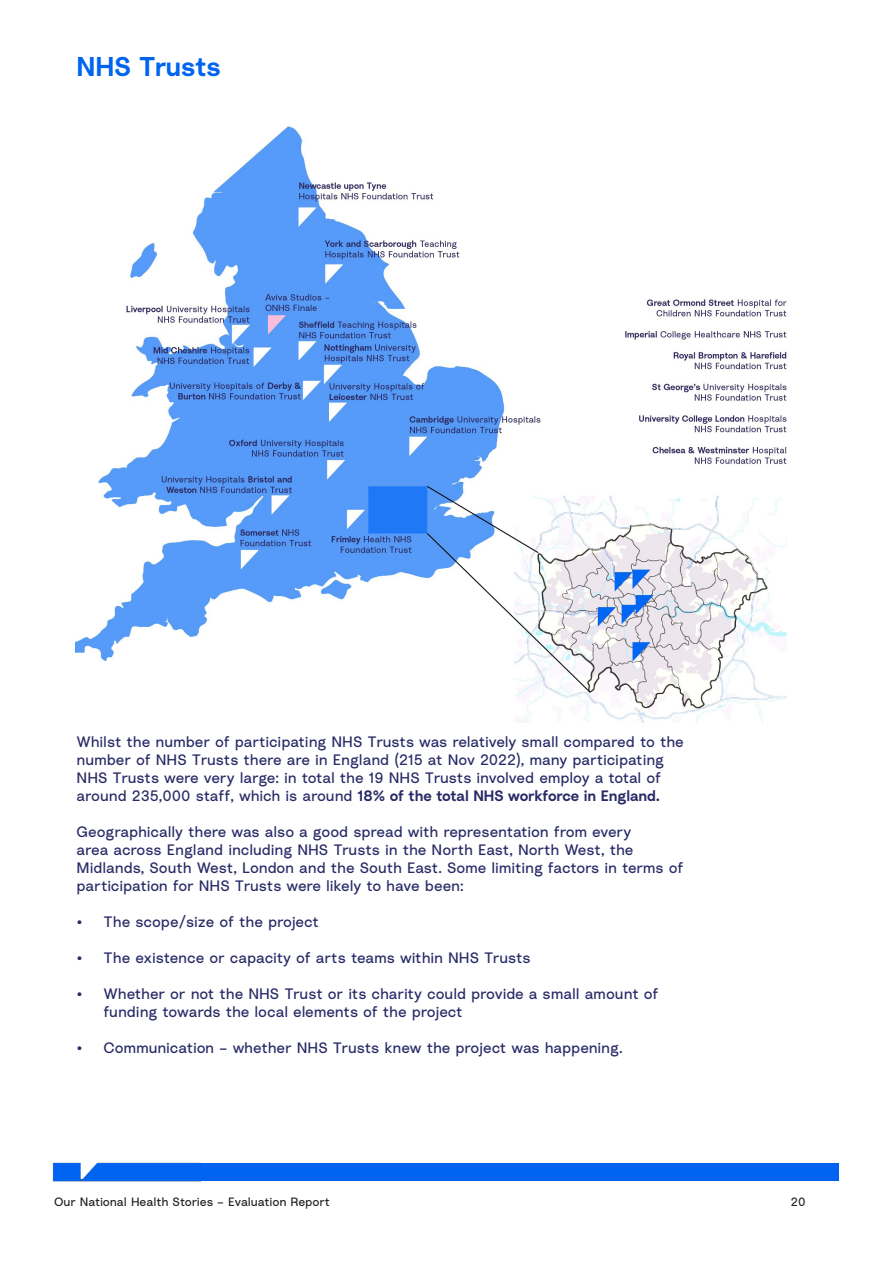
<style>
.page{position:relative;width:893px;height:1263px;background:#fff}
.page>*{position:absolute;margin:0;border:0;box-sizing:border-box;transform-origin:0 0}
.t1{font:600 27px "Radial";letter-spacing:-.01em;color:#0064f0}
.Body_Copy_Blue{font:15px/18px "Radial";letter-spacing:-.01em;color:#282a66}
.t2{font:12px "Radial";letter-spacing:-.01em;color:#231f20}
.s1{font-weight:600}
</style>
<div class="page">
<hr style="left:54px;top:1179px;width:785px;height:2px;background:#231f20">
<img style="left:52px;top:1162px;width:154px;height:20px">
<div style="left:157px;top:1163px;width:682px;height:17px;background:#0064f0"></div>
<img style="left:75px;top:126px;width:712px;height:596px">
<p class="t1" style="left:77px;top:48px;width:146px">NHS Trusts</p>
<p class="Body_Copy_Blue" style="left:77px;top:732px;width:609px">Whilst the number of participating NHS Trusts was relatively small compared to the number of NHS Trusts there are in England (215 at Nov 2022), many participating NHS Trusts were very large: in total the 19 NHS Trusts involved employ a total of around 235,000 staff, which is around <span class="s1">18% of the total NHS workforce in England.</span></p>
<p class="Body_Copy_Blue" style="left:77px;top:822px;width:608px">Geographically there was also a good spread with representation from every<br>area across England including NHS Trusts in the North East, North West, the Midlands, South West, London and the South East. Some limiting factors in terms of participation for NHS Trusts were likely to have been:</p>
<p class="Body_Copy_Blue" style="left:77px;top:912px;width:244px">• The scope/size of the project</p>
<p class="Body_Copy_Blue" style="left:77px;top:948px;width:456px">• The existence or capacity of arts teams within NHS Trusts</p>
<p class="Body_Copy_Blue" style="left:104px;top:984px;width:556px;text-indent:-27px">• Whether or not the NHS Trust or its charity could provide a small amount of funding towards the local elements of the project</p>
<p class="Body_Copy_Blue" style="left:77px;top:1038px;width:548px">• Communication – whether NHS Trusts knew the project was happening.</p>
<p class="t2" style="left:54px;top:1193px;width:278px">Our National Health Stories – Evaluation Report</p>
<p class="t2" style="left:791px;top:1193px;width:16px">20</p>
</div>
